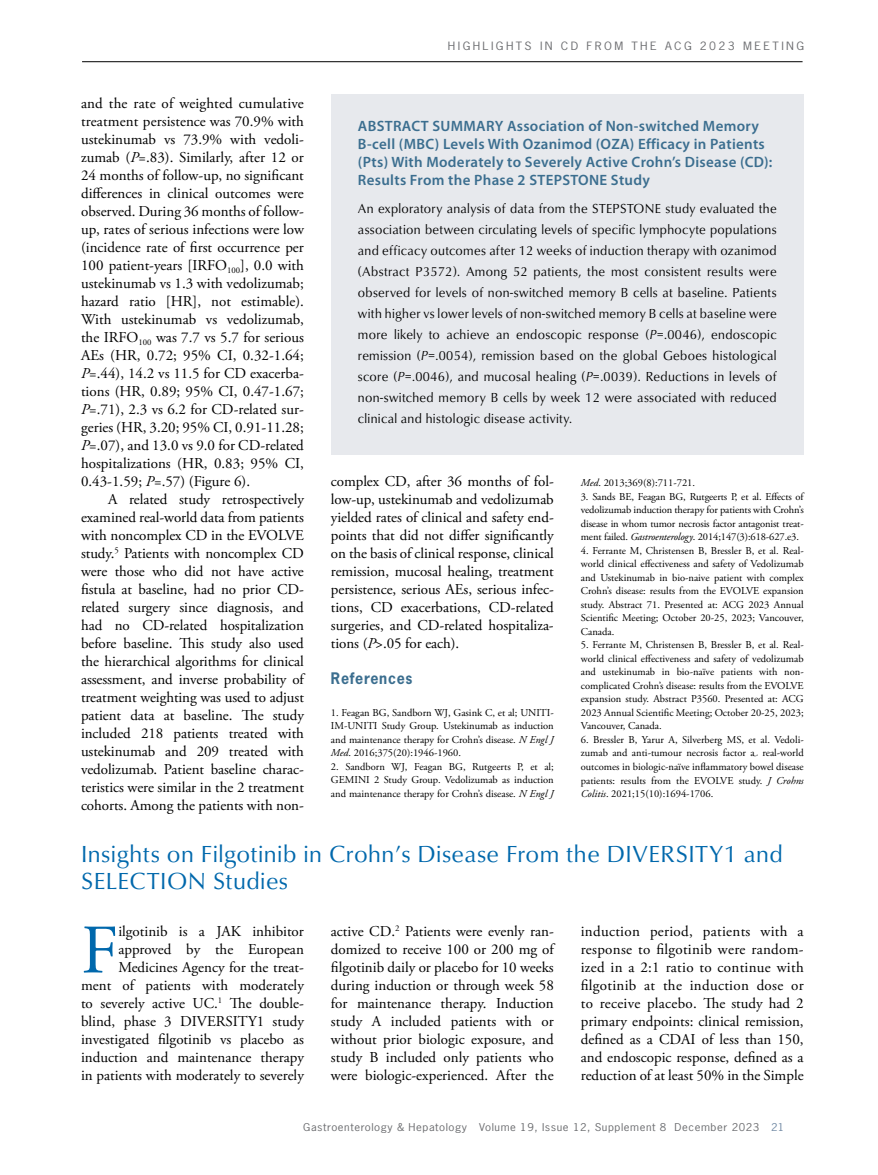
<style>
.page{position:relative;width:878px;height:1175px;background:#fff}
.page>*{position:absolute;margin:0;border:0;box-sizing:border-box;transform-origin:0 0}
.t1{font:69.3px "Adobe Garamond Pro";color:#0068ac}
.t2{font:24px/27px "Classico URW";letter-spacing:.02em;color:#0068ac}
.t3{font:15px/18px "Adobe Garamond Pro";color:#000;text-align:justify}
.t4{font:600 15px/18px "Myriad Pro";letter-spacing:.02em;color:#3b6e8f}
.t5{font:700 15px "News Gothic Std";letter-spacing:.05em;color:#3b6e8f;scale:.95 1}
.t6{font:13.5px/21px "Classico URW";letter-spacing:.025em;color:#000;text-align:justify;scale:.95 1}
.t7{font:10.8px "News Gothic Std";letter-spacing:.2em;color:#6d6e71;scale:1.11 1}
.t8{font:10.5px/13.5px "Adobe Garamond Pro";color:#000;text-align:justify}
.t9{font:10.2px "News Gothic Std";letter-spacing:.05em;color:#6d6e71;scale:1.11 1}
.s1{font-style:italic}
.s2{color:#738ba5}
</style>
<div class="page">
<hr style="left:82px;top:61px;width:720px;height:1px;background:#000">
<div style="left:331px;top:94px;width:472px;height:360px;background:#e7e9ed"></div>
<p class="t7" style="left:448px;top:39px;width:322px">HIGHLIGHTS IN CD FROM THE ACG 2023 MEETING</p>
<p class="t3" style="left:81px;top:95px;width:224px">and the rate of weighted cumulative treatment persistence was 70.9% with ustekinumab vs 73.9% with vedoli&shy;zumab (<span class="s1">P</span>=.83). Similarly, after 12 or 24 months of follow-up, no significant differences in clinical outcomes were observed. During 36 months of follow&shy;up, rates of serious infections were low (incidence rate of first occurrence per 100 patient-years [IRFO<sub>100</sub>], 0.0 with ustekinumab vs 1.3 with vedolizumab; hazard ratio [HR], not estimable).<br>With ustekinumab vs vedolizumab, the IRFO<sub>100</sub> was 7.7 vs 5.7 for serious AEs (HR, 0.72; 95% CI, 0.32-1.64; <span class="s1">P</span>=.44), 14.2 vs 11.5 for CD exacerba&shy;tions (HR, 0.89; 95% CI, 0.47-1.67; <span class="s1">P</span>=.71), 2.3 vs 6.2 for CD-related sur&shy;geries (HR, 3.20; 95% CI, 0.91-11.28; <span class="s1">P</span>=.07), and 13.0 vs 9.0 for CD-related hospitalizations (HR, 0.83; 95% CI, 0.43-1.59; <span class="s1">P</span>=.57) (Figure 6).</p>
<p class="t3" style="left:81px;top:491px;width:224px;text-indent:27px">A related study retrospectively examined real-world data from patients with noncomplex CD in the EVOLVE study.<sup>5</sup> Patients with noncomplex CD were those who did not have active fistula at baseline, had no prior CD&shy;related surgery since diagnosis, and had no CD-related hospitalization before baseline. This study also used the hierarchical algorithms for clinical assessment, and inverse probability of treatment weighting was used to adjust patient data at baseline. The study included 218 patients treated with ustekinumab and 209 treated with vedolizumab. Patient baseline charac&shy;teristics were similar in the 2 treatment cohorts. Among the patients with non-</p>
<h2 class="t2" style="left:81px;top:839px;width:703px">Insights on Filgotinib in Crohn’s Disease From the DIVERSITY1 and<br>SELECTION Studies</h2>
<p class="t4" style="left:358px;top:116px;width:416px">ABSTRACT SUMMARY Association of Non-switched Memory B-cell (MBC) Levels With Ozanimod (OZA) Efficacy in Patients (Pts) With Moderately to Severely Active Crohn’s Disease (CD):<br>Results From the Phase 2 STEPSTONE Study</p>
<p class="t6" style="left:358px;top:197px;width:442px">An exploratory analysis of data from the STEPSTONE study evaluated the association between circulating levels of specific lymphocyte populations and efficacy outcomes after 12 weeks of induction therapy with ozanimod (Abstract P3572). Among 52 patients, the most consistent results were observed for levels of non-switched memory B cells at baseline. Patients with higher vs lower levels of non-switched memory B cells at baseline were more likely to achieve an endoscopic response (<span class="s1">P</span>=.0046), endoscopic remission (<span class="s1">P</span>=.0054), remission based on the global Geboes histological score (<span class="s1">P</span>=.0046), and mucosal healing (<span class="s1">P</span>=.0039). Reductions in levels of non-switched memory B cells by week 12 were associated with reduced clinical and histologic disease activity.</p>
<p class="t3" style="left:331px;top:473px;width:224px">complex CD, after 36 months of fol&shy;low-up, ustekinumab and vedolizumab yielded rates of clinical and safety end&shy;points that did not differ significantly on the basis of clinical response, clinical remission, mucosal healing, treatment persistence, serious AEs, serious infec&shy;tions, CD exacerbations, CD-related surgeries, and CD-related hospitaliza&shy;tions (<span class="s1">P</span>&gt;.05 for each).</p>
<p class="t5" style="left:331px;top:668px;width:87px">References</p>
<p class="t8" style="left:331px;top:706px;width:224px">1. Feagan BG, Sandborn WJ, Gasink C, et al; UNITI-IM-UNITI Study Group. Ustekinumab as induction and maintenance therapy for Crohn’s disease. <span class="s1">N Engl J Med</span>. 2016;375(20):1946-1960.</p>
<p class="t8" style="left:331px;top:760px;width:224px">2. Sandborn WJ, Feagan BG, Rutgeerts P, et al; GEMINI 2 Study Group. Vedolizumab as induction and maintenance therapy for Crohn’s disease. <span class="s1">N Engl J</span></p>
<p class="t8" style="left:580px;top:476px;width:116px"><span class="s1">Med</span>. 2013;369(8):711-721.</p>
<p class="t8" style="left:580px;top:490px;width:224px">3. Sands BE, Feagan BG, Rutgeerts P, et al. Effects of vedolizumab induction therapy for patients with Crohn’s disease in whom tumor necrosis factor antagonist treat&shy;ment failed. <span class="s1">Gastroenterology</span>. 2014;147(3):618-627.e3.</p>
<p class="t8" style="left:580px;top:544px;width:224px">4. Ferrante M, Christensen B, Bressler B, et al. Real&shy;world clinical effectiveness and safety of Vedolizumab and Ustekinumab in bio-naive patient with complex Crohn’s disease: results from the EVOLVE expansion study. Abstract 71. Presented at: ACG 2023 Annual Scientific Meeting; October 20-25, 2023; Vancouver, Canada.</p>
<p class="t8" style="left:580px;top:638px;width:224px">5. Ferrante M, Christensen B, Bressler B, et al. Real&shy;world clinical effectiveness and safety of vedolizumab and ustekinumab in bio-naïve patients with non&shy;complicated Crohn’s disease: results from the EVOLVE expansion study. Abstract P3560. Presented at: ACG 2023 Annual Scientific Meeting; October 20-25, 2023; Vancouver, Canada.</p>
<p class="t8" style="left:580px;top:733px;width:224px">6. Bressler B, Yarur A, Silverberg MS, et al. Vedoli&shy;zumab and anti-tumour necrosis factor a real-world outcomes in biologic-naïve inflammatory bowel disease patients: results from the EVOLVE study. <span class="s1">J Crohns Colitis</span>. 2021;15(10):1694-1706.</p>
<p class="t3" style="left:81px;top:923px;width:224px;text-align:right">ilgotinib is a JAK inhibitor approved by the European Medicines Agency for the treat-<br>ment of patients with moderately to severely active UC.<sup>1</sup> The double&shy;blind, phase 3 DIVERSITY1 study investigated filgotinib vs placebo as induction and maintenance therapy in patients with moderately to severely</p>
<p class="t3" style="left:331px;top:923px;width:224px">active CD.<sup>2</sup> Patients were evenly ran&shy;domized to receive 100 or 200 mg of filgotinib daily or placebo for 10 weeks during induction or through week 58 for maintenance therapy. Induction study A included patients with or without prior biologic exposure, and study B included only patients who were biologic-experienced. After the</p>
<p class="t3" style="left:581px;top:923px;width:224px">induction period, patients with a response to filgotinib were random&shy;ized in a 2:1 ratio to continue with filgotinib at the induction dose or to receive placebo. The study had 2 primary endpoints: clinical remission, defined as a CDAI of less than 150, and endoscopic response, defined as a reduction of at least 50% in the Simple</p>
<h1 class="t1" style="left:81px;top:908px;width:39px">F</h1>
<p class="t9" style="left:303px;top:1120px;width:435px">Gastroenterology &amp; Hepatology Volume 19, Issue 12, Supplement 8 December 2023 <span class="s2">21</span></p>
</div>
